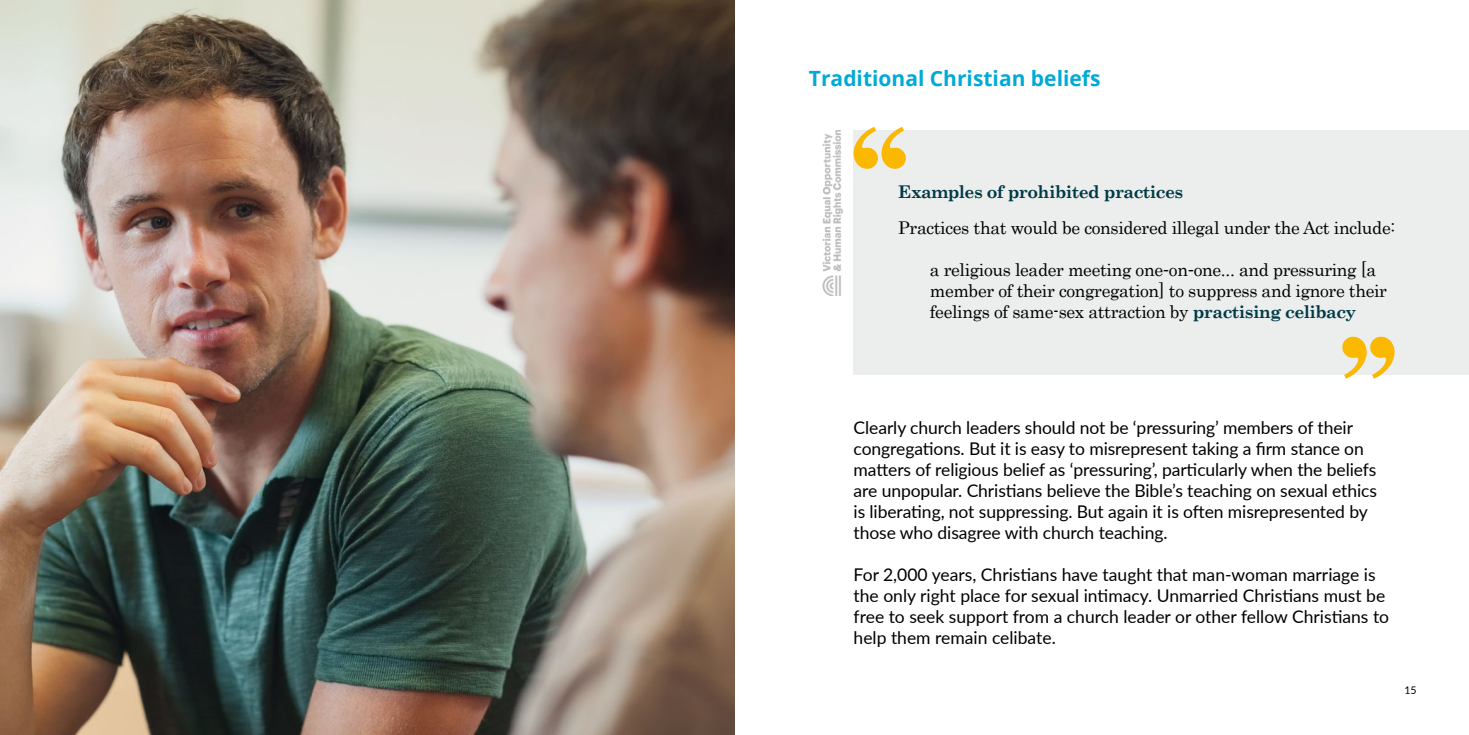
<style>
.page{position:relative;width:1469px;height:735px;background:#fff}
.page>*{position:absolute;margin:0;border:0;box-sizing:border-box;transform-origin:0 0}
.t1{font:700 21px "Open Sans";color:#00aad7}
.t2{font:17.5px/21px "Lato";letter-spacing:-.005em;color:#000}
.t3{font:17.5px/21px "Century";letter-spacing:-.02em;color:#000}
.t4{font:700 17.5px "Century Schoolbook";letter-spacing:-.03em;color:#003a45}
.t5{font:10.5px "Lato";color:#000}
.s1{font-family:"Lato"}
.s2{font-family:"Century Schoolbook";font-weight:700;color:#003a45}
</style>
<div class="page">
<img style="left:0;top:0;width:734px;height:734px">
<div style="left:853px;top:130px;width:615px;height:245px;background:#eceded"></div>
<svg style="left:853px;top:127px;width:52px;height:42px"></svg>
<svg style="left:1342px;top:336px;width:52px;height:42px"></svg>
<img style="left:822px;top:130px;width:21px;height:165px">
<p class="t1" style="left:809px;top:63px;width:293px">Traditional Christian beliefs</p>
<p class="t4" style="left:898px;top:181px;width:286px">Examples of prohibited practices</p>
<p class="t3" style="left:898px;top:215px;width:498px">Practices that would be considered illegal under the Act include:</p>
<p class="t3" style="left:929px;top:257px;width:459px">a religious leader meeting one<span class="s1">-</span>on<span class="s1">-</span>one... and pressuring [a member of their congregation] to suppress and ignore their feelings of same-sex attraction by <span class="s2">practising celibacy</span></p>
<p class="t2" style="left:853px;top:416px;width:525px">Clearly church leaders should not be ‘pressuring’ members of their congregations. But it is easy to misrepresent taking a firm stance on matters of religious belief as ‘pressuring’, particularly when the beliefs are unpopular. Christians believe the Bible’s teaching on sexual ethics is liberating, not suppressing. But again it is often misrepresented by those who disagree with church teaching.</p>
<p class="t2" style="left:853px;top:563px;width:537px">For 2,000 years, Christians have taught that man-woman marriage is the only right place for sexual intimacy. Unmarried Christians must be free to seek support from a church leader or other fellow Christians to help them remain celibate.</p>
<p class="t5" style="left:1404px;top:682px;width:14px">15</p>
</div>
